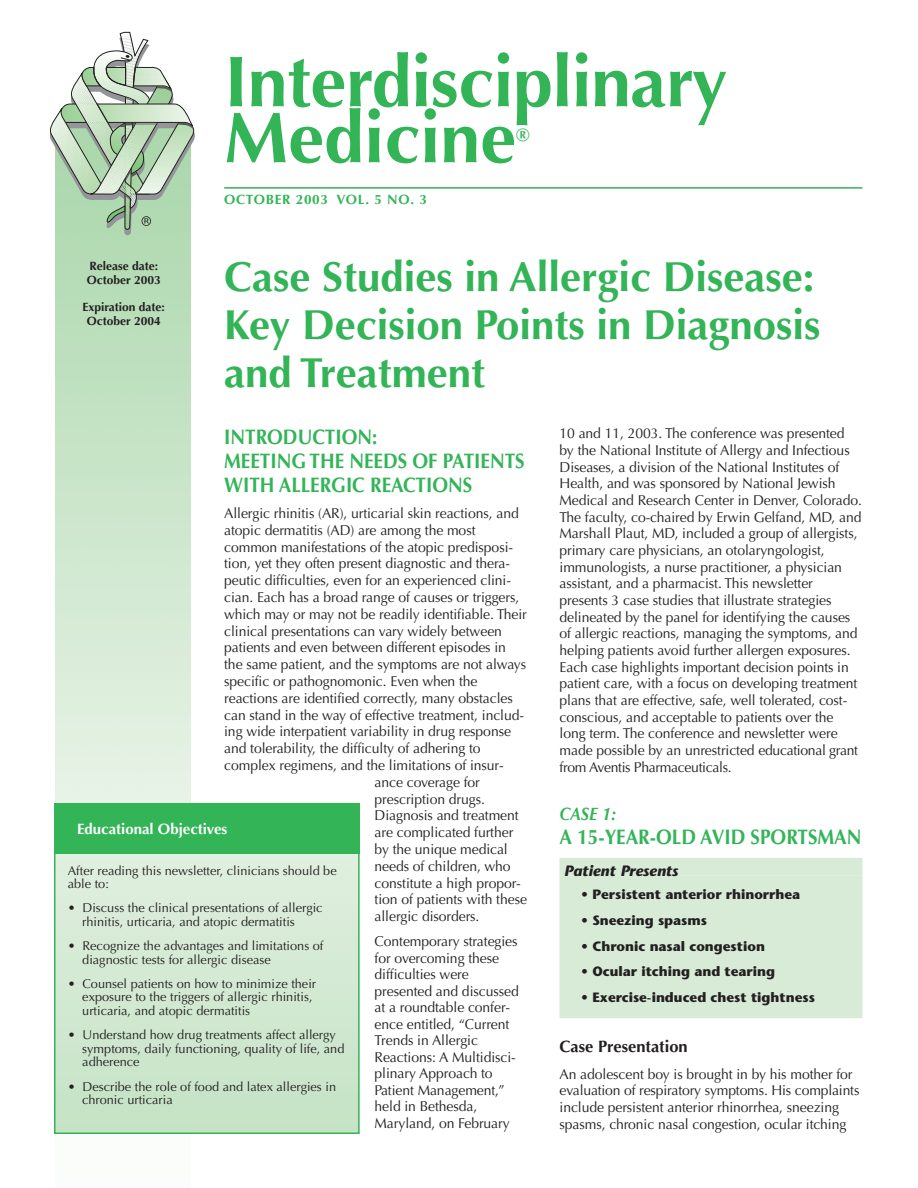
<style>
.page{position:relative;width:918px;height:1188px;background:#fff}
.page>*{position:absolute;margin:0;border:0;box-sizing:border-box;transform-origin:0 0}
.t1{font:700 72px/55.9px "Optima";letter-spacing:-.01em;color:#32b457}
.t2{font:700 42px/48px "Optima";color:#32b457}
.t3{font:700 21px/24px "Optima";color:#32b457;scale:.9 1}
.t4{font:italic 700 18px "Optima";color:#32b457;scale:.9 1}
.t5{font:700 18px "Optima";color:#32b457}
.t6{font:700 16.5px "Optima";color:#231f20}
.t7{font:700 15px "Optima";color:#fff}
.t8{font:italic 700 15px "Stone Sans";color:#231f20}
.t9{font:14.25px/16.6px "Optima";letter-spacing:-.005em;color:#231f20}
.t10{font:700 13.5px "Stone Sans";color:#231f20}
.t11{font:700 13.5px "Optima";letter-spacing:.055em;color:#32b457}
.t12{font:12.75px/13.5px "Optima";color:#231f20}
.t13{font:700 12px/13.5px "Optima";color:#231f20}
</style>
<div class="page">
<hr style="left:224px;top:187px;width:638px;height:2px;background:#32b457">
<svg style="left:49px;top:31px;width:146px;height:212px"></svg>
<div style="left:560px;top:858px;width:302px;height:18px;background:#d7ebd7"></div>
<div style="left:560px;top:876px;width:302px;height:142px;background:#d7ebd7"></div>
<div style="left:55px;top:852px;width:304px;height:9px;background:#e1f0e0"></div>
<div style="left:55px;top:858px;width:304px;height:10px;background:#e0efdf"></div>
<div style="left:55px;top:866px;width:304px;height:10px;background:#dfefde"></div>
<div style="left:55px;top:874px;width:304px;height:10px;background:#deeedd"></div>
<div style="left:55px;top:882px;width:304px;height:10px;background:#deeedc"></div>
<div style="left:55px;top:889px;width:304px;height:11px;background:#ddeedc"></div>
<div style="left:55px;top:897px;width:304px;height:11px;background:#dceddb"></div>
<div style="left:55px;top:905px;width:304px;height:11px;background:#dbedda"></div>
<div style="left:55px;top:913px;width:304px;height:10px;background:#daecd9"></div>
<div style="left:55px;top:921px;width:304px;height:10px;background:#daecd9"></div>
<div style="left:55px;top:929px;width:304px;height:10px;background:#d9ecd8"></div>
<div style="left:55px;top:936px;width:304px;height:11px;background:#d8ebd7"></div>
<div style="left:55px;top:944px;width:304px;height:11px;background:#d7ebd7"></div>
<div style="left:55px;top:952px;width:304px;height:11px;background:#d6ebd6"></div>
<div style="left:55px;top:960px;width:304px;height:10px;background:#d5ead5"></div>
<div style="left:55px;top:968px;width:304px;height:10px;background:#d4ead4"></div>
<div style="left:55px;top:976px;width:304px;height:10px;background:#d4ead4"></div>
<div style="left:55px;top:984px;width:304px;height:10px;background:#d3e9d3"></div>
<div style="left:55px;top:991px;width:304px;height:11px;background:#d3e9d2"></div>
<div style="left:55px;top:999px;width:304px;height:11px;background:#d2e9d1"></div>
<div style="left:55px;top:1007px;width:304px;height:11px;background:#d1e8d1"></div>
<div style="left:55px;top:1015px;width:304px;height:10px;background:#d1e8d0"></div>
<div style="left:55px;top:1023px;width:304px;height:10px;background:#d0e8cf"></div>
<div style="left:55px;top:1031px;width:304px;height:10px;background:#cee7ce"></div>
<div style="left:55px;top:1039px;width:304px;height:10px;background:#cee7ce"></div>
<div style="left:55px;top:1046px;width:304px;height:11px;background:#cde6cd"></div>
<div style="left:55px;top:1054px;width:304px;height:11px;background:#cce6cc"></div>
<div style="left:55px;top:1062px;width:304px;height:11px;background:#cbe6cb"></div>
<div style="left:55px;top:1070px;width:304px;height:10px;background:#cbe6cb"></div>
<div style="left:55px;top:1078px;width:304px;height:10px;background:#cae5ca"></div>
<div style="left:55px;top:1086px;width:304px;height:10px;background:#c9e5c9"></div>
<div style="left:55px;top:1093px;width:304px;height:11px;background:#c8e4c8"></div>
<div style="left:55px;top:1101px;width:304px;height:11px;background:#c7e4c8"></div>
<div style="left:55px;top:1109px;width:304px;height:11px;background:#c8e4c7"></div>
<div style="left:55px;top:1117px;width:304px;height:10px;background:#c7e4c6"></div>
<div style="left:55px;top:1125px;width:304px;height:8px;background:#c6e3c5"></div>
<div style="left:54px;top:851px;width:306px;height:283px;border:2px solid #32b457"></div>
<div style="left:54px;top:803px;width:306px;height:51px;background:#32b457"></div>
<h1 class="t1" style="left:224px;top:61px;width:505px">Interdisciplinary<br>Medicine</h1>
<p class="t5" style="left:516px;top:128px;width:15px">®</p>
<p class="t13" style="left:87px;top:260px;width:76px">Release date:<br>October 2003</p>
<p class="t13" style="left:83px;top:302px;width:84px;text-align:center">Expiration date:<br>October 2004</p>
<p class="t11" style="left:224px;top:194px;width:204px">OCTOBER 2003 VOL. 5 NO. 3</p>
<h2 class="t2" style="left:224px;top:256px;width:598px">Case Studies in Allergic Disease:<br>Key Decision Points in Diagnosis and Treatment</h2>
<h3 class="t3" style="left:224px;top:426px;width:335px">INTRODUCTION:<br>MEETING THE NEEDS OF PATIENTS<br>WITH ALLERGIC REACTIONS</h3>
<p class="t9" style="left:224px;top:506px;width:296px">Allergic rhinitis (AR), urticarial skin reactions, and</p>
<p class="t9" style="left:224px;top:523px;width:253px">atopic dermatitis (AD) are among the most</p>
<p class="t9" style="left:224px;top:540px;width:290px">common manifestations of the atopic predisposi-</p>
<p class="t9" style="left:224px;top:557px;width:287px">tion, yet they often present diagnostic and thera-</p>
<p class="t9" style="left:224px;top:573px;width:288px">peutic difficulties, even for an experienced clini-</p>
<p class="t9" style="left:224px;top:590px;width:297px">cian. Each has a broad range of causes or triggers,</p>
<p class="t9" style="left:224px;top:607px;width:304px">which may or may not be readily identifiable. Their</p>
<p class="t9" style="left:224px;top:624px;width:279px">clinical presentations can vary widely between</p>
<p class="t9" style="left:224px;top:641px;width:283px">patients and even between different episodes in</p>
<p class="t9" style="left:224px;top:657px;width:304px">the same patient, and the symptoms are not always</p>
<p class="t9" style="left:224px;top:674px;width:255px">specific or pathognomonic. Even when the</p>
<p class="t9" style="left:224px;top:691px;width:290px">reactions are identified correctly, many obstacles</p>
<p class="t9" style="left:224px;top:708px;width:301px">can stand in the way of effective treatment, includ-</p>
<p class="t9" style="left:224px;top:725px;width:288px">ing wide interpatient variability in drug response</p>
<p class="t9" style="left:224px;top:741px;width:258px">and tolerability, the difficulty of adhering to</p>
<p class="t9" style="left:224px;top:758px;width:281px">complex regimens, and the limitations of insur-</p>
<p class="t9" style="left:375px;top:775px;width:107px">ance coverage for</p>
<p class="t9" style="left:375px;top:792px;width:112px">prescription drugs.</p>
<p class="t9" style="left:375px;top:809px;width:146px">Diagnosis and treatment</p>
<p class="t9" style="left:375px;top:825px;width:140px">are complicated further</p>
<p class="t9" style="left:375px;top:842px;width:135px">by the unique medical</p>
<p class="t9" style="left:375px;top:859px;width:137px">needs of children, who</p>
<p class="t9" style="left:375px;top:876px;width:148px">constitute a high propor-</p>
<p class="t9" style="left:375px;top:893px;width:154px">tion of patients with these</p>
<p class="t9" style="left:375px;top:909px;width:106px">allergic disorders.</p>
<p class="t9" style="left:375px;top:935px;width:146px">Contemporary strategies for overcoming these difficulties were presented and discussed at a roundtable confer&shy;ence entitled, “Current<br>Trends in Allergic<br>Reactions: A Multidisci&shy;plinary Approach to<br>Patient Management,” held in Bethesda,<br>Maryland, on February</p>
<p class="t7" style="left:77px;top:823px;width:152px">Educational Objectives</p>
<p class="t12" style="left:68px;top:865px;width:270px">After reading this newsletter, clinicians should be able to:</p>
<p class="t12" style="left:82px;top:902px;width:242px;text-indent:-15px">• Discuss the clinical presentations of allergic rhinitis, urticaria, and atopic dermatitis</p>
<p class="t12" style="left:82px;top:940px;width:243px;text-indent:-15px">• Recognize the advantages and limitations of diagnostic tests for allergic disease</p>
<p class="t12" style="left:82px;top:978px;width:235px;text-indent:-15px">• Counsel patients on how to minimize their exposure to the triggers of allergic rhinitis, urticaria, and atopic dermatitis</p>
<p class="t12" style="left:82px;top:1029px;width:264px;text-indent:-15px">• Understand how drug treatments affect allergy symptoms, daily functioning, quality of life, and adherence</p>
<p class="t12" style="left:82px;top:1081px;width:255px;text-indent:-15px">• Describe the role of food and latex allergies in chronic urticaria</p>
<p class="t9" style="left:560px;top:427px;width:304px">10 and 11, 2003. The conference was presented by the National Institute of Allergy and Infectious Diseases, a division of the National Institutes of Health, and was sponsored by National Jewish Medical and Research Center in Denver, Colorado.<br>The faculty, co-chaired by Erwin Gelfand, MD, and Marshall Plaut, MD, included a group of allergists, primary care physicians, an otolaryngologist, immunologists, a nurse practitioner, a physician assistant, and a pharmacist. This newsletter presents 3 case studies that illustrate strategies delineated by the panel for identifying the causes of allergic reactions, managing the symptoms, and helping patients avoid further allergen exposures.<br>Each case highlights important decision points in patient care, with a focus on developing treatment plans that are effective, safe, well tolerated, cost&shy;conscious, and acceptable to patients over the long term. The conference and newsletter were made possible by an unrestricted educational grant from Aventis Pharmaceuticals.</p>
<p class="t4" style="left:560px;top:806px;width:65px">CASE 1:</p>
<h3 class="t3" style="left:560px;top:827px;width:337px">A 15-YEAR-OLD AVID SPORTSMAN</h3>
<p class="t8" style="left:564px;top:865px;width:115px">Patient Presents</p>
<p class="t10" style="left:581px;top:889px;width:220px">• Persistent anterior rhinorrhea</p>
<p class="t10" style="left:581px;top:915px;width:128px">• Sneezing spasms</p>
<p class="t10" style="left:581px;top:941px;width:185px">• Chronic nasal congestion</p>
<p class="t10" style="left:581px;top:966px;width:195px">• Ocular itching and tearing</p>
<p class="t10" style="left:581px;top:992px;width:235px">• Exercise-induced chest tightness</p>
<p class="t6" style="left:560px;top:1040px;width:130px">Case Presentation</p>
<p class="t9" style="left:560px;top:1067px;width:301px">An adolescent boy is brought in by his mother for evaluation of respiratory symptoms. His complaints include persistent anterior rhinorrhea, sneezing spasms, chronic nasal congestion, ocular itching</p>
</div>
